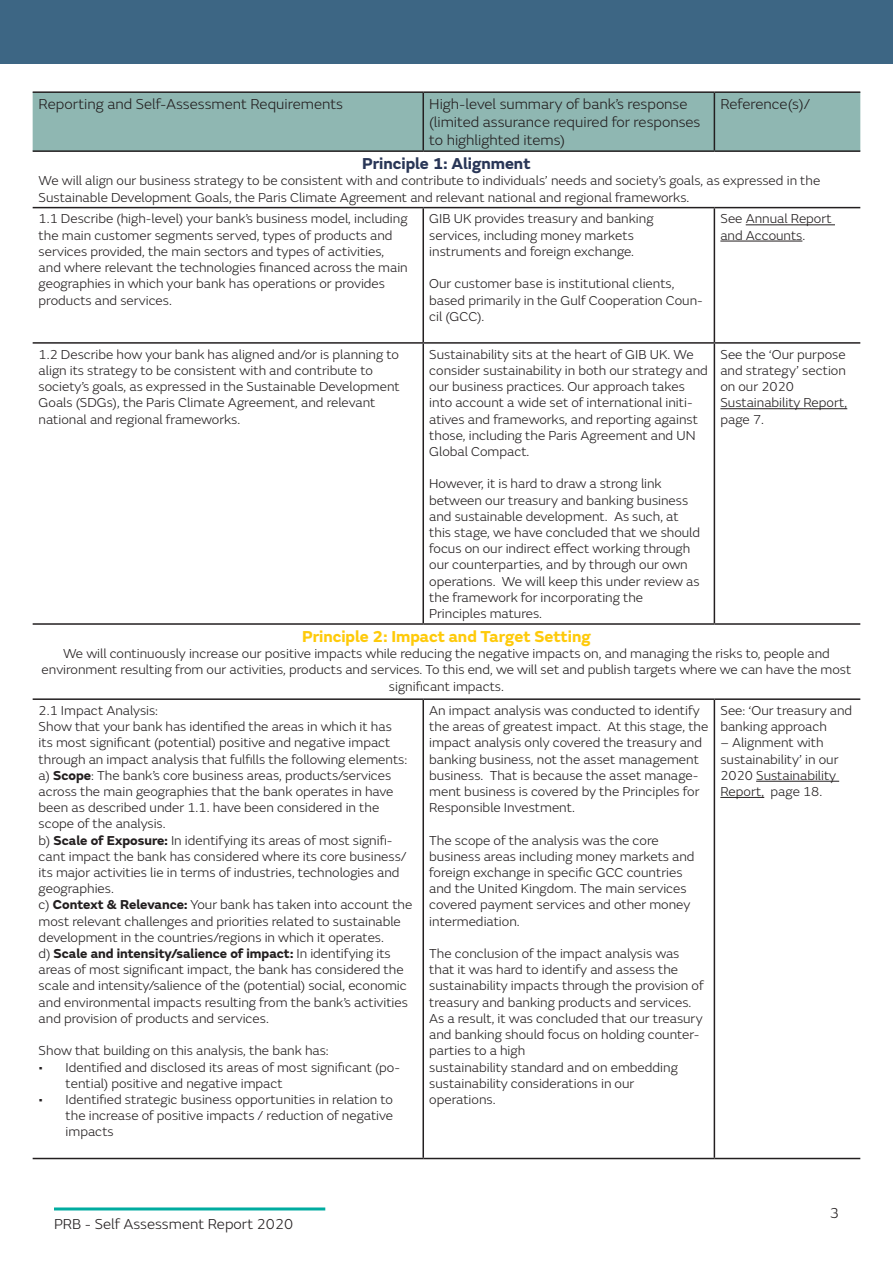
<style>
.page{position:relative;width:893px;height:1263px;background:#fff}
.page>*{position:absolute;margin:0;border:0;box-sizing:border-box;transform-origin:0 0}
.t1{font:700 16.5px "FS Emeric";color:#feca0a}
.t2{font:700 16.5px "FS Emeric";color:#293657}
.t3{font:300 15px/18px "FS Emeric";color:#231f20}
.t4{font:300 13.5px/16.2px "FS Emeric";color:#231f20}
.s1{font-weight:700}
</style>
<div class="page">
<div style="left:0;top:0;width:893px;height:64px;background:#3d6684"></div>
<hr style="left:54px;top:1207px;width:271px;height:3px;background:#00aca0">
<div style="left:33px;top:93px;width:827px;height:57px;background:#8fb7b2"></div>
<hr style="left:33px;top:91px;width:390px;height:2px;background:#231f20">
<hr style="left:423px;top:91px;width:291px;height:2px;background:#231f20">
<hr style="left:422px;top:93px;width:2px;height:57px;background:#231f20">
<hr style="left:714px;top:91px;width:146px;height:2px;background:#231f20">
<hr style="left:714px;top:93px;width:1px;height:57px;background:#231f20">
<hr style="left:33px;top:150px;width:390px;height:2px;background:#231f20">
<hr style="left:423px;top:150px;width:291px;height:2px;background:#231f20">
<hr style="left:714px;top:150px;width:146px;height:2px;background:#231f20">
<hr style="left:33px;top:207px;width:390px;height:1px;background:#231f20">
<hr style="left:423px;top:207px;width:291px;height:1px;background:#231f20">
<hr style="left:422px;top:208px;width:2px;height:134px;background:#231f20">
<hr style="left:714px;top:207px;width:146px;height:1px;background:#231f20">
<hr style="left:714px;top:208px;width:1px;height:134px;background:#231f20">
<hr style="left:33px;top:342px;width:390px;height:2px;background:#231f20">
<hr style="left:423px;top:342px;width:291px;height:2px;background:#231f20">
<hr style="left:422px;top:344px;width:2px;height:279px;background:#231f20">
<hr style="left:714px;top:342px;width:146px;height:2px;background:#231f20">
<hr style="left:714px;top:344px;width:1px;height:279px;background:#231f20">
<hr style="left:33px;top:623px;width:390px;height:2px;background:#231f20">
<hr style="left:423px;top:623px;width:291px;height:2px;background:#231f20">
<hr style="left:714px;top:623px;width:146px;height:2px;background:#231f20">
<hr style="left:33px;top:698px;width:390px;height:2px;background:#231f20">
<hr style="left:423px;top:698px;width:291px;height:2px;background:#231f20">
<hr style="left:422px;top:700px;width:2px;height:458px;background:#231f20">
<hr style="left:714px;top:698px;width:146px;height:2px;background:#231f20">
<hr style="left:714px;top:700px;width:1px;height:458px;background:#231f20">
<hr style="left:33px;top:1158px;width:390px;height:1px;background:#231f20">
<hr style="left:423px;top:1158px;width:291px;height:1px;background:#231f20">
<hr style="left:714px;top:1158px;width:146px;height:1px;background:#231f20">
<hr style="left:746px;top:224px;width:89px;height:1px;background:#231f20">
<hr style="left:720px;top:241px;width:82px;height:1px;background:#231f20">
<hr style="left:720px;top:408px;width:127px;height:1px;background:#231f20">
<hr style="left:756px;top:781px;width:83px;height:1px;background:#231f20">
<hr style="left:720px;top:797px;width:44px;height:1px;background:#231f20">
<p class="t3" style="left:39px;top:94px;width:306px">Reporting and Self-Assessment Requirements</p>
<p class="t3" style="left:429px;top:94px;width:273px">High-level summary of bank’s response (limited assurance required for responses to highlighted items)</p>
<p class="t3" style="left:720px;top:94px;width:91px">Reference(s)/</p>
<p class="t2" style="left:362px;top:151px;width:170px">Principle 1: Alignment</p>
<p class="t4" style="left:39px;top:172px;width:783px">We will align our business strategy to be consistent with and contribute to individuals’ needs and society’s goals, as expressed in the</p>
<p class="t4" style="left:39px;top:188px;width:652px">Sustainable Development Goals, the Paris Climate Agreement and relevant national and regional frameworks.</p>
<p class="t4" style="left:39px;top:210px;width:371px">1.1 Describe (high-level) your bank’s business model, including the main customer segments served, types of products and services provided, the main sectors and types of activities, and where relevant the technologies financed across the main geographies in which your bank has operations or provides products and services.</p>
<p class="t4" style="left:429px;top:210px;width:226px">GIB UK provides treasury and banking</p>
<p class="t4" style="left:720px;top:210px;width:113px">See Annual Report and Accounts.</p>
<p class="t4" style="left:429px;top:226px;width:206px">services, including money markets</p>
<p class="t4" style="left:429px;top:243px;width:206px">instruments and foreign exchange.</p>
<p class="t4" style="left:429px;top:275px;width:275px">Our customer base is institutional clients, based primarily in the Gulf Cooperation Coun&shy;cil (GCC).</p>
<p class="t4" style="left:39px;top:346px;width:362px">1.2 Describe how your bank has aligned and/or is planning to align its strategy to be consistent with and contribute to</p>
<p class="t4" style="left:39px;top:378px;width:363px">society’s goals, as expressed in the Sustainable Development<br>Goals (SDGs), the Paris Climate Agreement, and relevant</p>
<p class="t4" style="left:39px;top:410px;width:203px">national and regional frameworks.</p>
<p class="t4" style="left:429px;top:346px;width:280px">Sustainability sits at the heart of GIB UK. We consider sustainability in both our strategy and our business practices. Our approach takes into account a wide set of international initi&shy;atives and frameworks, and reporting against those, including the Paris Agreement and UN Global Compact.</p>
<p class="t4" style="left:429px;top:475px;width:234px">However, it is hard to draw a strong link</p>
<p class="t4" style="left:429px;top:491px;width:272px">between our treasury and banking business and sustainable development. As such, at this stage, we have concluded that we should focus on our indirect effect working through our counterparties, and by through our own operations. We will keep this under review as the framework for incorporating the</p>
<p class="t4" style="left:429px;top:605px;width:114px">Principles matures.</p>
<p class="t4" style="left:720px;top:346px;width:127px;text-align:justify">See the ‘Our purpose and strategy’ section on our 2020</p>
<p class="t4" style="left:720px;top:394px;width:128px">Sustainability Report, page 7.</p>
<p class="t1" style="left:302px;top:623px;width:290px">Principle 2: Impact and Target Setting</p>
<p class="t4" style="left:63px;top:645px;width:768px">We will continuously increase our positive impacts while reducing the negative impacts on, and managing the risks to, people and</p>
<p class="t4" style="left:42px;top:661px;width:811px;text-align:center">environment resulting from our activities, products and services. To this end, we will set and publish targets where we can have the most significant impacts.</p>
<p class="t4" style="left:39px;top:702px;width:121px">2.1 Impact Analysis:</p>
<p class="t4" style="left:39px;top:718px;width:370px">Show that your bank has identified the areas in which it has its most significant (potential) positive and negative impact through an impact analysis that fulfills the following elements:</p>
<p class="t4" style="left:39px;top:767px;width:356px">a) <span class="s1">Scope</span>: The bank’s core business areas, products/services across the main geographies that the bank operates in have been as described under 1.1. have been considered in the scope of the analysis.</p>
<p class="t4" style="left:39px;top:831px;width:369px">b) <span class="s1">Scale of Exposure:</span> In identifying its areas of most signifi&shy;cant impact the bank has considered where its core business/ its major activities lie in terms of industries, technologies and geographies.</p>
<p class="t4" style="left:39px;top:896px;width:375px">c) <span class="s1">Context &amp; Relevance:</span> Your bank has taken into account the most relevant challenges and priorities related to sustainable development in the countries/regions in which it operates.</p>
<p class="t4" style="left:39px;top:945px;width:371px">d) <span class="s1">Scale and intensity/salience of impact:</span> In identifying its areas of most significant impact, the bank has considered the scale and intensity/salience of the (potential) social, economic and environmental impacts resulting from the bank’s activities and provision of products and services.</p>
<p class="t4" style="left:39px;top:1042px;width:292px">Show that building on this analysis, the bank has:</p>
<p class="t4" style="left:66px;top:1058px;width:336px;text-indent:-27px">• Identified and disclosed its areas of most significant (po&shy;tential) positive and negative impact</p>
<p class="t4" style="left:66px;top:1091px;width:329px;text-align:justify;text-indent:-27px">• Identified strategic business opportunities in relation to the increase of positive impacts / reduction of negative impacts</p>
<p class="t4" style="left:429px;top:702px;width:281px">An impact analysis was conducted to identify the areas of greatest impact. At this stage, the impact analysis only covered the treasury and banking business, not the asset management business. That is because the asset manage&shy;ment business is covered by the Principles for Responsible Investment.</p>
<p class="t4" style="left:429px;top:831px;width:267px">The scope of the analysis was the core business areas including money markets and foreign exchange in specific GCC countries and the United Kingdom. The main services covered payment services and other money intermediation.</p>
<p class="t4" style="left:429px;top:945px;width:276px">The conclusion of the impact analysis was that it was hard to identify and assess the sustainability impacts through the provision of treasury and banking products and services.<br>As a result, it was concluded that our treasury and banking should focus on holding counter&shy;parties to a high</p>
<p class="t4" style="left:429px;top:1058px;width:250px">sustainability standard and on embedding sustainability considerations in our</p>
<p class="t4" style="left:429px;top:1091px;width:68px">operations.</p>
<p class="t4" style="left:720px;top:702px;width:133px">See: ‘Our treasury and banking approach</p>
<p class="t4" style="left:720px;top:734px;width:120px">– Alignment with sustainability’ in our<br>2020 Sustainability<br>Report, page 18.</p>
<p class="t3" style="left:54px;top:1214px;width:241px">PRB - Self Assessment Report 2020</p>
<p class="t3" style="left:830px;top:1204px;width:11px">3</p>
</div>
